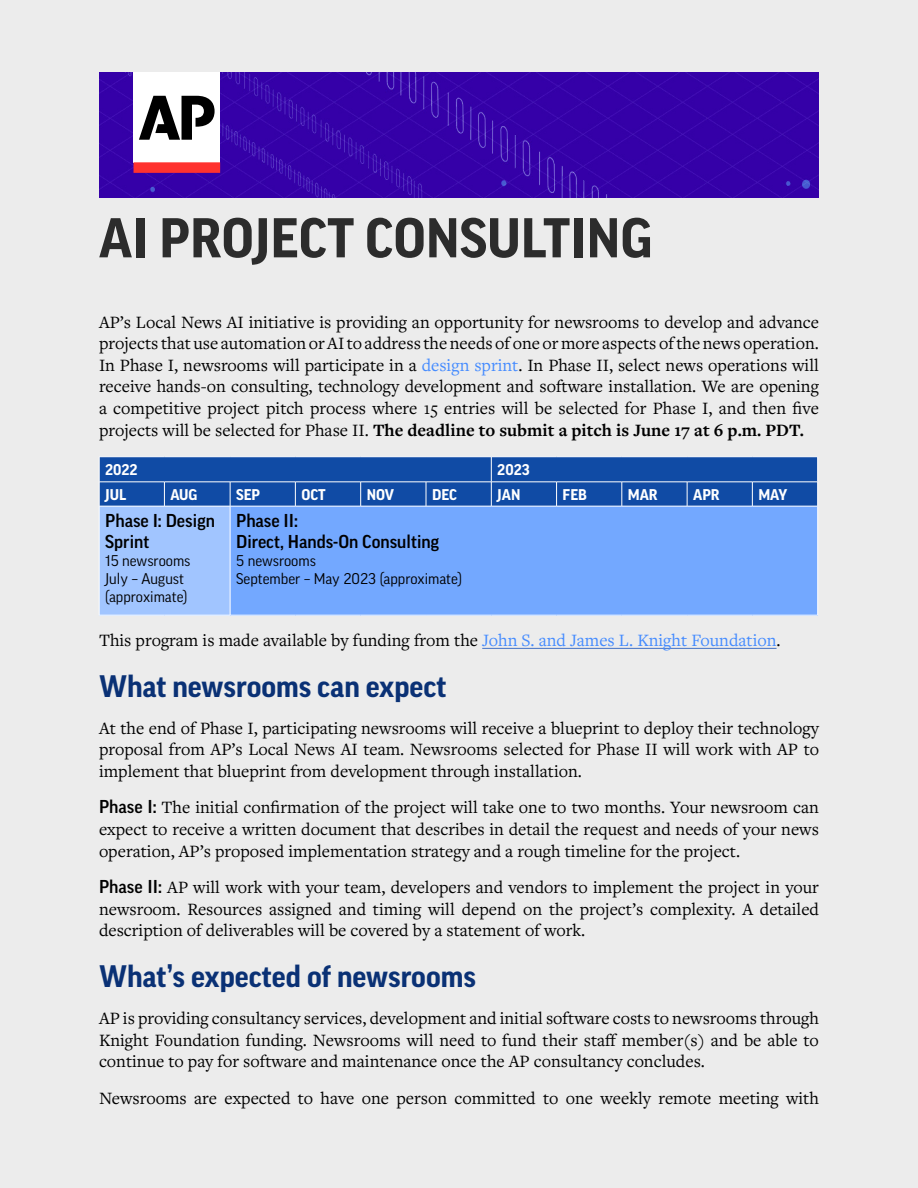
<style>
.page{position:relative;width:918px;height:1188px;background:#ececec}
.page>*{position:absolute;margin:0;border:0;box-sizing:border-box;transform-origin:0 0}
.t1{font:700 54px "Good OT";color:#2c2c2c}
.Heading_1{font:700 30px "Good OT";color:#0a3175}
.t2{font:18px/21.6px "Freight Text Pro";color:#000;text-align:justify}
.t3{font:500 18px/21.6px "Good OT";color:#000}
.t4{font:15px/18px "Good OT";color:#000}
.t5{font:700 15px "Good OT";color:#fff}
.s1{color:#448bff}
.s2{font-weight:700}
.s3{font-family:"Good OT";font-weight:500}
</style>
<div class="page">
<img style="left:99px;top:72px;width:720px;height:126px">
<hr style="left:482px;top:648px;width:295px;height:1px;background:#4472c4">
<div style="left:99px;top:506px;width:131px;height:109px;background:#a1c5ff"></div>
<div style="left:230px;top:506px;width:588px;height:109px;background:#73a8ff"></div>
<hr style="left:99px;top:456px;width:65px;height:1px;background:#fff">
<hr style="left:164px;top:456px;width:66px;height:1px;background:#fff">
<hr style="left:230px;top:456px;width:65px;height:1px;background:#fff">
<hr style="left:295px;top:456px;width:66px;height:1px;background:#fff">
<hr style="left:361px;top:456px;width:65px;height:1px;background:#fff">
<hr style="left:426px;top:456px;width:65px;height:1px;background:#fff">
<hr style="left:491px;top:456px;width:66px;height:1px;background:#fff">
<hr style="left:557px;top:456px;width:65px;height:1px;background:#fff">
<hr style="left:622px;top:456px;width:65px;height:1px;background:#fff">
<hr style="left:687px;top:456px;width:65px;height:1px;background:#fff">
<hr style="left:752px;top:456px;width:66px;height:1px;background:#fff">
<svg style="left:99px;top:457px;width:719px;height:49px;background:#1a52a8"></svg>
<hr style="left:99px;top:506px;width:65px;height:1px;background:#fff">
<hr style="left:99px;top:506px;width:1px;height:109px;background:#fff">
<hr style="left:164px;top:506px;width:66px;height:1px;background:#fff">
<hr style="left:230px;top:506px;width:65px;height:1px;background:#fff">
<hr style="left:230px;top:506px;width:1px;height:109px;background:#fff">
<hr style="left:295px;top:506px;width:66px;height:1px;background:#fff">
<hr style="left:361px;top:506px;width:65px;height:1px;background:#fff">
<hr style="left:426px;top:506px;width:65px;height:1px;background:#fff">
<hr style="left:491px;top:506px;width:66px;height:1px;background:#fff">
<hr style="left:557px;top:506px;width:65px;height:1px;background:#fff">
<hr style="left:622px;top:506px;width:65px;height:1px;background:#fff">
<hr style="left:687px;top:506px;width:65px;height:1px;background:#fff">
<hr style="left:752px;top:506px;width:66px;height:1px;background:#fff">
<hr style="left:817px;top:506px;width:1px;height:109px;background:#fff">
<hr style="left:99px;top:615px;width:65px;height:1px;background:#fff">
<hr style="left:164px;top:615px;width:66px;height:1px;background:#fff">
<hr style="left:230px;top:615px;width:65px;height:1px;background:#fff">
<hr style="left:295px;top:615px;width:66px;height:1px;background:#fff">
<hr style="left:361px;top:615px;width:65px;height:1px;background:#fff">
<hr style="left:426px;top:615px;width:65px;height:1px;background:#fff">
<hr style="left:491px;top:615px;width:66px;height:1px;background:#fff">
<hr style="left:557px;top:615px;width:65px;height:1px;background:#fff">
<hr style="left:622px;top:615px;width:65px;height:1px;background:#fff">
<hr style="left:687px;top:615px;width:65px;height:1px;background:#fff">
<hr style="left:752px;top:615px;width:66px;height:1px;background:#fff">
<div style="left:134px;top:72px;width:86px;height:90px;background:#fff"></div>
<div style="left:134px;top:162px;width:86px;height:11px;background:#ff322e"></div>
<svg style="left:139px;top:96px;width:76px;height:44px"></svg>
<p class="t1" style="left:99px;top:208px;width:555px">AI PROJECT CONSULTING</p>
<p class="t2" style="left:99px;top:310px;width:722px">AP’s Local News AI initiative is providing an opportunity for newsrooms to develop and advance projects that use automation or AI to address the needs of one or more aspects of the news operation.<br>In Phase I, newsrooms will participate in a <span class="s1">design sprint</span>. In Phase II, select news operations will receive hands-on consulting, technology development and software installation. We are opening a competitive project pitch process where 15 entries will be selected for Phase I, and then five projects will be selected for Phase II. <span class="s2">The deadline to submit a pitch is June 17 at 6 p.m. PDT.</span></p>
<p class="t5" style="left:105px;top:461px;width:34px">2022</p>
<p class="t5" style="left:497px;top:461px;width:34px">2023</p>
<p class="t5" style="left:105px;top:487px;width:23px">JUL</p>
<p class="t5" style="left:170px;top:487px;width:29px">AUG</p>
<p class="t5" style="left:236px;top:487px;width:26px">SEP</p>
<p class="t5" style="left:301px;top:487px;width:26px">OCT</p>
<p class="t5" style="left:367px;top:487px;width:29px">NOV</p>
<p class="t5" style="left:432px;top:487px;width:27px">DEC</p>
<p class="t5" style="left:497px;top:487px;width:25px">JAN</p>
<p class="t5" style="left:563px;top:487px;width:26px">FEB</p>
<p class="t5" style="left:628px;top:487px;width:31px">MAR</p>
<p class="t5" style="left:693px;top:487px;width:28px">APR</p>
<p class="t5" style="left:758px;top:487px;width:30px">MAY</p>
<p class="t3" style="left:105px;top:510px;width:111px">Phase I: Design<br>Sprint</p>
<p class="t4" style="left:105px;top:552px;width:87px">15 newsrooms<br>July – August (approximate)</p>
<p class="t3" style="left:236px;top:510px;width:205px">Phase II:<br>Direct, Hands-On Consulting</p>
<p class="t4" style="left:236px;top:552px;width:227px">5 newsrooms<br>September – May 2023 (approximate)</p>
<p class="t2" style="left:99px;top:629px;width:683px">This program is made available by funding from the <span class="s1">John S. and James L. Knight Foundation</span>.</p>
<p class="Heading_1" style="left:99px;top:670px;width:349px">What newsrooms can expect</p>
<p class="t2" style="left:99px;top:716px;width:722px">At the end of Phase I, participating newsrooms will receive a blueprint to deploy their technology proposal from AP’s Local News AI team. Newsrooms selected for Phase II will work with AP to implement that blueprint from development through installation.</p>
<p class="t2" style="left:99px;top:796px;width:721px"><span class="s3">Phase I:</span> The initial confirmation of the project will take one to two months. Your newsroom can expect to receive a written document that describes in detail the request and needs of your news operation, AP’s proposed implementation strategy and a rough timeline for the project.</p>
<p class="t2" style="left:99px;top:876px;width:722px"><span class="s3">Phase II:</span> AP will work with your team, developers and vendors to implement the project in your newsroom. Resources assigned and timing will depend on the project’s complexity. A detailed description of deliverables will be covered by a statement of work.</p>
<p class="Heading_1" style="left:99px;top:960px;width:378px">What’s expected of newsrooms</p>
<p class="t2" style="left:99px;top:1007px;width:722px">AP is providing consultancy services, development and initial software costs to newsrooms through Knight Foundation funding. Newsrooms will need to fund their staff member(s) and be able to continue to pay for software and maintenance once the AP consultancy concludes.</p>
<p class="t2" style="left:99px;top:1087px;width:721px">Newsrooms are expected to have one person committed to one weekly remote meeting with</p>
</div>
